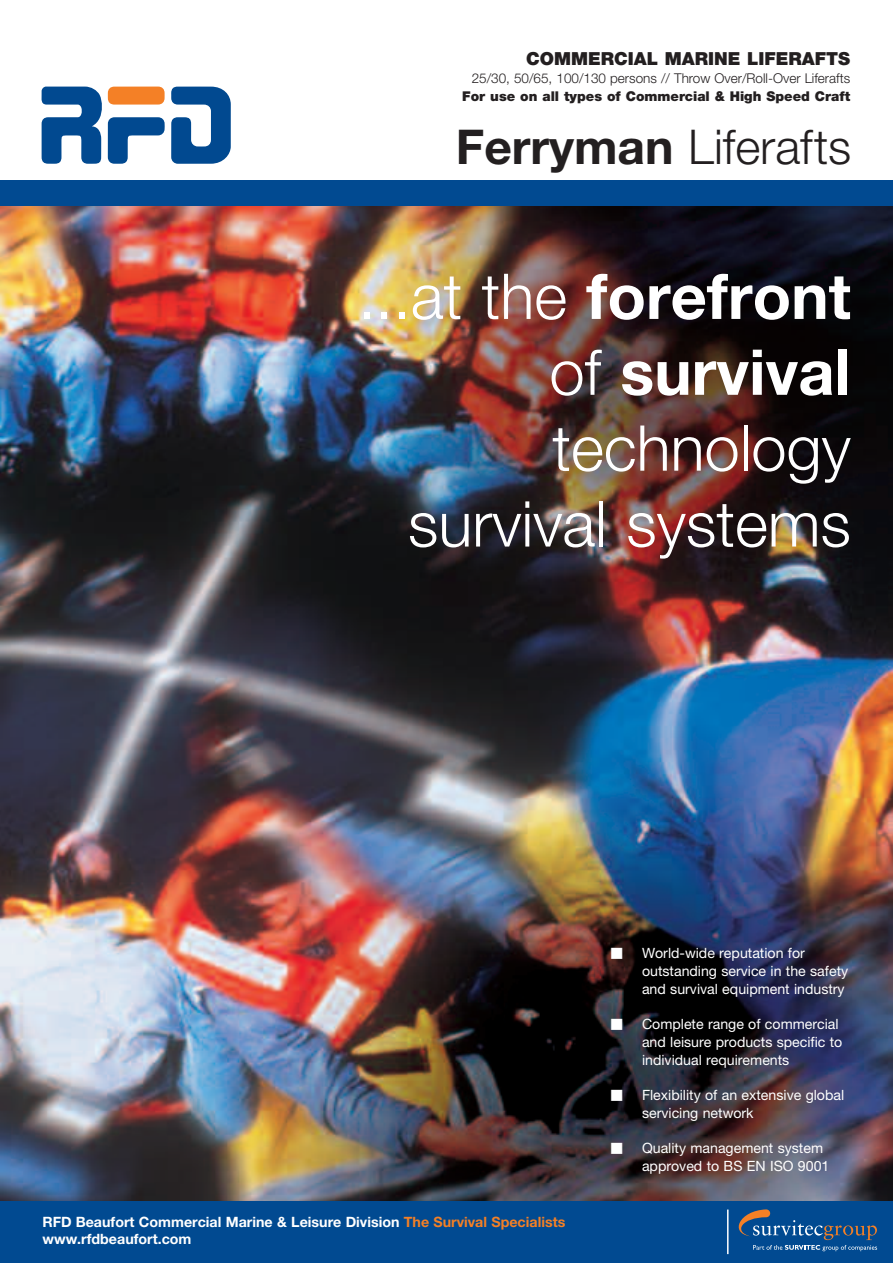
<style>
.page{position:relative;width:893px;height:1263px;background:#fff}
.page>*{position:absolute;margin:0;border:0;box-sizing:border-box;transform-origin:0 0}
.t1{font:300 63.15px/75.9px "Helvetica Neue LT Pro";color:#fff;text-align:right}
.t2{font:300 48px "Helvetica Neue LT Pro";color:#231f20}
.t3{font:900 18px "Helvetica Neue LT Pro";color:#231f20}
.t4{font:700 14.25px/17.1px "Helvetica Neue LT Pro";color:#fff}
.t5{font:14.1px/17.7px "Helvetica Neue LT Pro";color:#fff}
.t6{font:300 13.5px "Helvetica Neue LT Pro";color:#231f20}
.t7{font:900 13.5px "Helvetica Neue LT Pro";color:#231f20}
.s1{font-weight:700}
.s2{color:#f48026}
</style>
<div class="page">
<img style="left:0;top:206px;width:893px;height:994px">
<div style="left:0;top:180px;width:893px;height:26px;background:#014a91"></div>
<div style="left:0;top:1200px;width:893px;height:63px;background:#014a91"></div>
<svg style="left:171px;top:87px;width:60px;height:77px"></svg>
<svg style="left:42px;top:87px;width:123px;height:77px"></svg>
<svg style="left:739px;top:1209px;width:138px;height:42px"></svg>
<hr style="left:727px;top:1209px;width:1px;height:45px;background:#fff">
<p class="t3" style="left:526px;top:52px;width:325px">COMMERCIAL MARINE LIFERAFTS</p>
<p class="t6" style="left:472px;top:74px;width:380px">25/30, 50/65, 100/130 persons // Throw Over/Roll-Over Liferafts</p>
<p class="t7" style="left:462px;top:92px;width:389px">For use on all types of Commercial &amp; High Speed Craft</p>
<h2 class="t2" style="left:456px;top:130px;width:397px"><span class="s1">Ferryman</span> Liferafts</h2>
<h1 class="t1" style="left:358px;top:264px;width:494px">...at the <span class="s1">forefront </span>of <span class="s1">survival </span>technology survival systems</h1>
<p class="t4" style="left:43px;top:1215px;width:524px">RFD Beaufort Commercial Marine &amp; Leisure Division <span class="s2">The Survival Specialists </span>www.rfdbeaufort.com</p>
<p class="t5" style="left:642px;top:946px;width:208px;text-indent:-31px">■ World-wide reputation for outstanding service in the safety and survival equipment industry</p>
<p class="t5" style="left:642px;top:1017px;width:202px;text-indent:-31px">■ Complete range of commercial and leisure products specific to individual requirements</p>
<p class="t5" style="left:642px;top:1087px;width:204px;text-indent:-31px">■ Flexibility of an extensive global servicing network</p>
<p class="t5" style="left:642px;top:1141px;width:189px;text-indent:-31px">■ Quality management system approved to BS EN ISO 9001</p>
</div>
